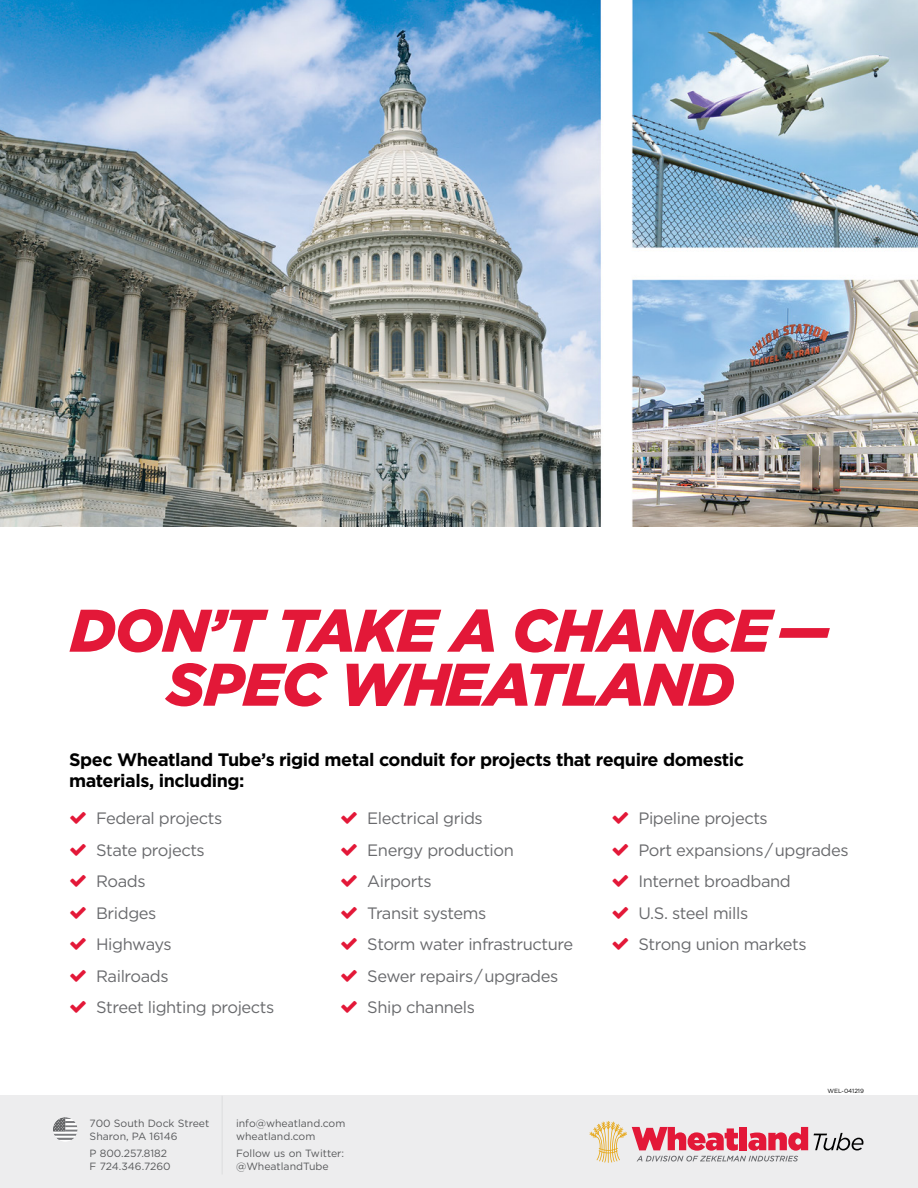
<style>
.page{position:relative;width:918px;height:1188px;background:#fff}
.page>*{position:absolute;margin:0;border:0;box-sizing:border-box;transform-origin:0 0}
.t1{font:italic 900 60px/54px "Gotham";letter-spacing:-.02em;color:#e31838;text-align:center}
.t2{font:700 18px/21.1px "Gotham";letter-spacing:-.025em;color:#000}
.t3{font:16.5px/31.5px "Gotham";letter-spacing:-.025em;color:#696a6d}
.t4{font:10.5px/13.5px "Gotham";color:#58595b}
.t5{font:6px "Gotham";color:#000}
</style>
<div class="page">
<img style="left:0;top:0;width:918px;height:526px">
<div style="left:0;top:1096px;width:918px;height:92px;background:#ededee"></div>
<hr style="left:222px;top:1096px;width:1px;height:78px;background:#dcddde">
<svg style="left:814px;top:1133px;width:49px;height:18px"></svg>
<svg style="left:590px;top:1121px;width:218px;height:42px"></svg>
<svg style="left:53px;top:1117px;width:25px;height:25px"></svg>
<h1 class="t1" style="left:70px;top:603px;width:762px">DON’T TAKE A CHANCE —<br>SPEC WHEATLAND</h1>
<p class="t2" style="left:69px;top:748px;width:677px">Spec Wheatland Tube’s rigid metal conduit for projects that require domestic materials, including:</p>
<p class="t3" style="left:96px;top:802px;width:180px">Federal projects<br>State projects<br>Roads<br>Bridges<br>Highways<br>Railroads<br>Street lighting projects</p>
<p class="t3" style="left:367px;top:802px;width:207px">Electrical grids<br>Energy production<br>Airports<br>Transit systems<br>Storm water infrastructure<br>Sewer repairs / upgrades<br>Ship channels</p>
<p class="t3" style="left:638px;top:802px;width:212px">Pipeline projects<br>Port expansions / upgrades<br>Internet broadband<br>U.S. steel mills<br>Strong union markets</p>
<p class="t4" style="left:90px;top:1116px;width:121px">700 South Dock Street<br>Sharon, PA 16146</p>
<p class="t4" style="left:90px;top:1146px;width:83px">P 800.257.8182<br>F 724.346.7260</p>
<p class="t4" style="left:236px;top:1116px;width:111px">info@wheatland.com wheatland.com</p>
<p class="t4" style="left:236px;top:1146px;width:110px">Follow us on Twitter: @WheatlandTube</p>
<p class="t5" style="left:827px;top:1087px;width:38px">WEL-041219</p>
</div>
